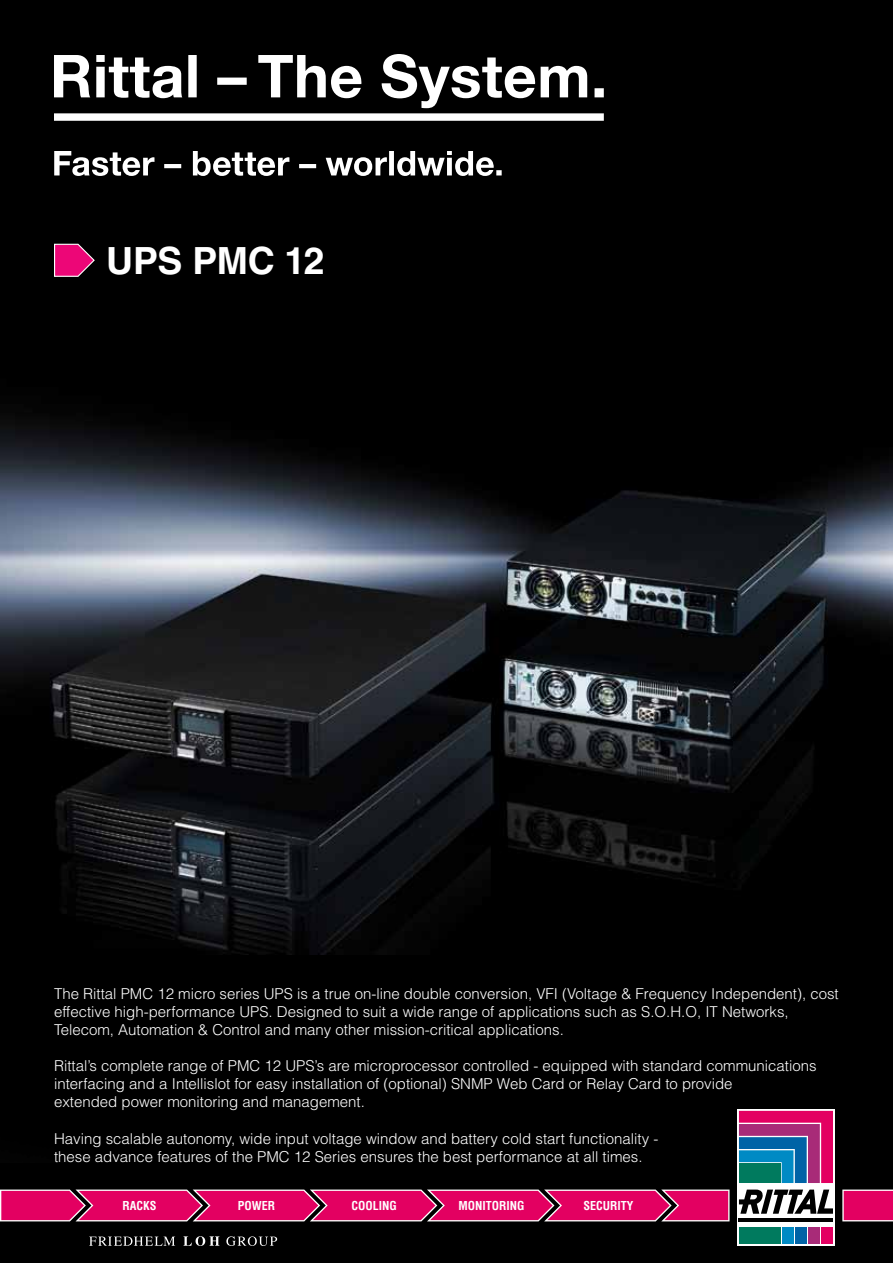
<style>
.page{position:relative;width:893px;height:1263px;background:#fff}
.page>*{position:absolute;margin:0;border:0;box-sizing:border-box;transform-origin:0 0}
.t1{font:700 37.5px "Helvetica LT Std";letter-spacing:-.01em;color:#fff}
.t2{font:300 15px/18px "Helvetica LT Std";color:#fff}
.t3{font:700 condensed 12px "Helvetica";color:#fff}
</style>
<div class="page">
<div style="left:0;top:1162px;width:893px;height:101px;background:#000"></div>
<div style="left:0;top:955px;width:893px;height:207px;background:#000"></div>
<div style="left:0;top:0;width:893px;height:136px;background:#000"></div>
<img style="left:0;top:136px;width:893px;height:819px">
<svg style="left:54px;top:244px;width:40px;height:33px"></svg>
<svg style="left:54px;top:54px;width:550px;height:122px;fill:#000"></svg>
<svg style="left:89px;top:1236px;width:188px;height:10px;background:#424242"></svg>
<svg style="left:0;top:1189px;width:729px;height:32px;background:#d7196a"></svg>
<div style="left:737px;top:1109px;width:98px;height:137px;background:#fff"></div>
<hr style="left:739px;top:1218px;width:94px;height:3px;background:#000">
<svg style="left:739px;top:1189px;width:94px;height:25px"></svg>
<div style="left:739px;top:1227px;width:41px;height:17px;background:#007a5e"></div>
<div style="left:782px;top:1227px;width:11px;height:17px;background:#008ac4"></div>
<div style="left:795px;top:1227px;width:12px;height:17px;background:#0063a6"></div>
<div style="left:808px;top:1227px;width:12px;height:17px;background:#a82b78"></div>
<svg style="left:739px;top:1111px;width:94px;height:72px;background:#754f8a"></svg>
<div style="left:821px;top:1227px;width:12px;height:17px;background:#e30061"></div>
<svg style="left:842px;top:1189px;width:51px;height:32px;background:#df176d"></svg>
<h1 class="t1" style="left:106px;top:238px;width:220px">UPS PMC 12</h1>
<p class="t2" style="left:54px;top:985px;width:786px">The Rittal PMC 12 micro series UPS is a true on-line double conversion, VFI (Voltage &amp; Frequency Independent), cost effective high-performance UPS. Designed to suit a wide range of applications such as S.O.H.O, IT Networks,<br>Telecom, Automation &amp; Control and many other mission-critical applications.</p>
<p class="t2" style="left:54px;top:1057px;width:764px">Rittal’s complete range of PMC 12 UPS’s are microprocessor controlled - equipped with standard communications interfacing and a Intellislot for easy installation of (optional) SNMP Web Card or Relay Card to provide<br>extended power monitoring and management.</p>
<p class="t2" style="left:54px;top:1129px;width:606px">Having scalable autonomy, wide input voltage window and battery cold start functionality - these advance features of the PMC 12 Series ensures the best performance at all times.</p>
<p class="t3" style="left:122px;top:1197px;width:36px">RACKS</p>
<p class="t3" style="left:238px;top:1197px;width:39px">POWER</p>
<p class="t3" style="left:351px;top:1197px;width:47px">COOLING</p>
<p class="t3" style="left:459px;top:1197px;width:67px">MONITORING</p>
<p class="t3" style="left:583px;top:1197px;width:52px">SECURITY</p>
</div>
